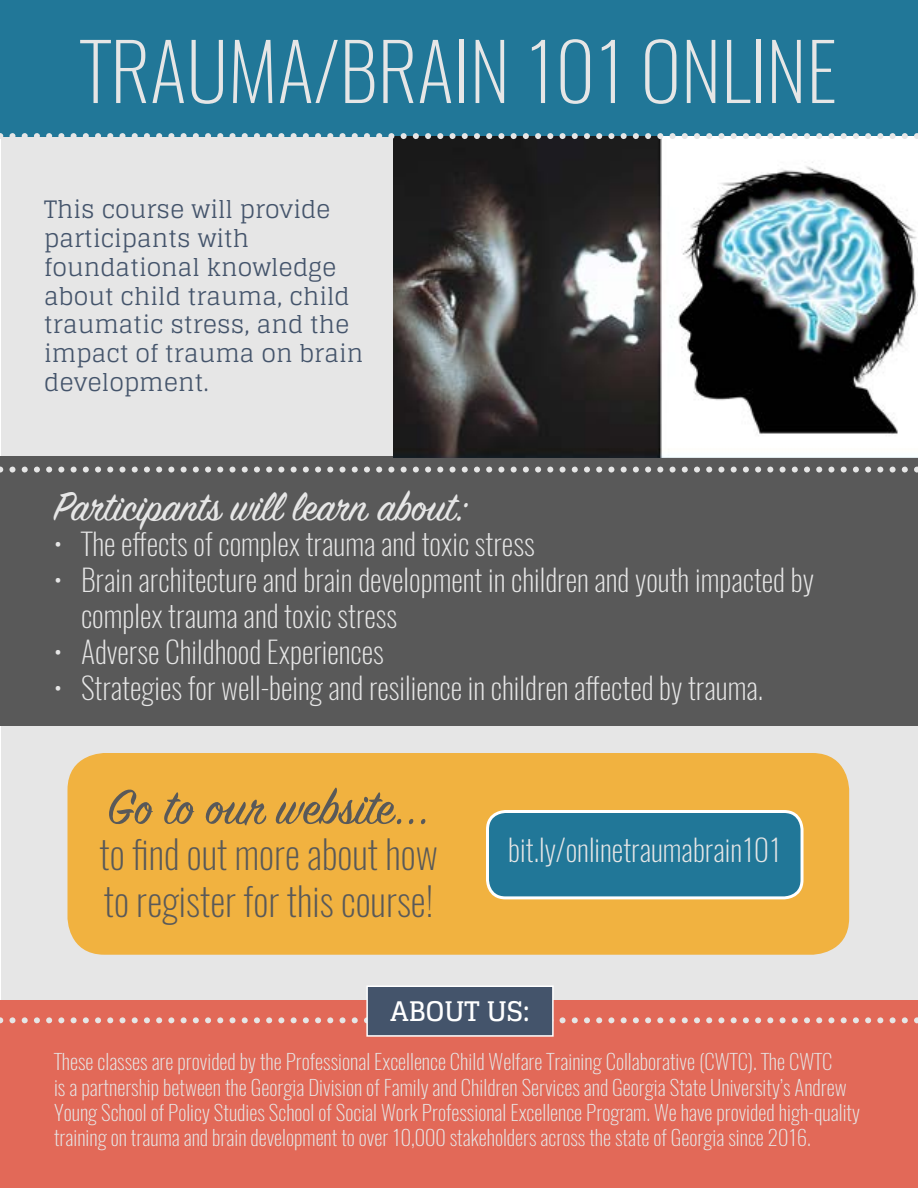
<style>
.page{position:relative;width:918px;height:1188px;background:#fff}
.page>*{position:absolute;margin:0;border:0;box-sizing:border-box;transform-origin:0 0}
.t1{font:200 78px "Oswald";color:#e6e6e6}
.t2{font:54px "Sign Painter House Script";color:#595959}
.t3{font:45px "Sign Painter House Script";color:#e6e6e6}
.t4{font:200 39px "Oswald";color:#595959}
.t5{font:200 30px/36px "Oswald";color:#e6e6e6}
.t6{font:700 27px "Glegoo";color:#fff}
.t7{font:24px/28.8px "Glegoo";color:#44546b}
.t8{font:200 21px/25.2px "Oswald";color:#e6e6e6}
</style>
<div class="page">
<div style="left:1px;top:132px;width:917px;height:869px;background:#e6e6e6"></div>
<div style="left:67px;top:753px;width:782px;height:202px;background:#f1b240;border-radius:37px"></div>
<div style="left:488px;top:812px;width:314px;height:86px;background:#217798;border-radius:18px"></div>
<div style="left:486px;top:810px;width:318px;height:89px;border:3px solid #fff;border-radius:18px"></div>
<div style="left:0;top:456px;width:918px;height:270px;background:#595959"></div>
<div style="left:0;top:0;width:918px;height:136px;background:#217798"></div>
<div style="left:0;top:1000px;width:918px;height:188px;background:#e26958"></div>
<img style="left:393px;top:139px;width:525px;height:318px">
<svg style="left:0;top:133px;width:918px;height:6px"></svg>
<svg style="left:0;top:467px;width:918px;height:6px"></svg>
<svg style="left:0;top:1017px;width:918px;height:6px"></svg>
<div style="left:367px;top:986px;width:186px;height:50px;background:#44546b"></div>
<div style="left:366px;top:986px;width:188px;height:51px;border:2px solid #fff"></div>
<p class="t1" style="left:81px;top:19px;width:758px">TRAUMA/BRAIN 101 ONLINE</p>
<p class="t7" style="left:44px;top:196px;width:321px">This course will provide participants with foundational knowledge about child trauma, child traumatic stress, and the impact of trauma on brain development.</p>
<p class="t3" style="left:54px;top:479px;width:415px">Participants will learn about:</p>
<p class="t5" style="left:54px;top:525px;width:482px">• The effects of complex trauma and toxic stress</p>
<p class="t5" style="left:81px;top:561px;width:734px;text-indent:-27px">• Brain architecture and brain development in children and youth impacted by complex trauma and toxic stress</p>
<p class="t5" style="left:54px;top:633px;width:331px">• Adverse Childhood Experiences</p>
<p class="t5" style="left:54px;top:669px;width:711px">• Strategies for well-being and resilience in children affected by trauma.</p>
<p class="t2" style="left:107px;top:774px;width:324px">Go to our website...</p>
<p class="t4" style="left:100px;top:828px;width:340px">to find out more about how</p>
<p class="t4" style="left:104px;top:875px;width:331px">to register for this course!</p>
<p class="t5" style="left:508px;top:832px;width:274px">bit.ly/onlinetraumabrain101</p>
<p class="t6" style="left:390px;top:996px;width:141px">ABOUT US:</p>
<p class="t8" style="left:54px;top:1049px;width:808px">These classes are provided by the Professional Excellence Child Welfare Training Collaborative (CWTC). The CWTC<br>is a partnership between the Georgia Division of Family and Children Services and Georgia State University’s Andrew Young School of Policy Studies School of Social Work Professional Excellence Program. We have provided high-quality training on trauma and brain development to over 10,000 stakeholders across the state of Georgia since 2016.</p>
</div>
